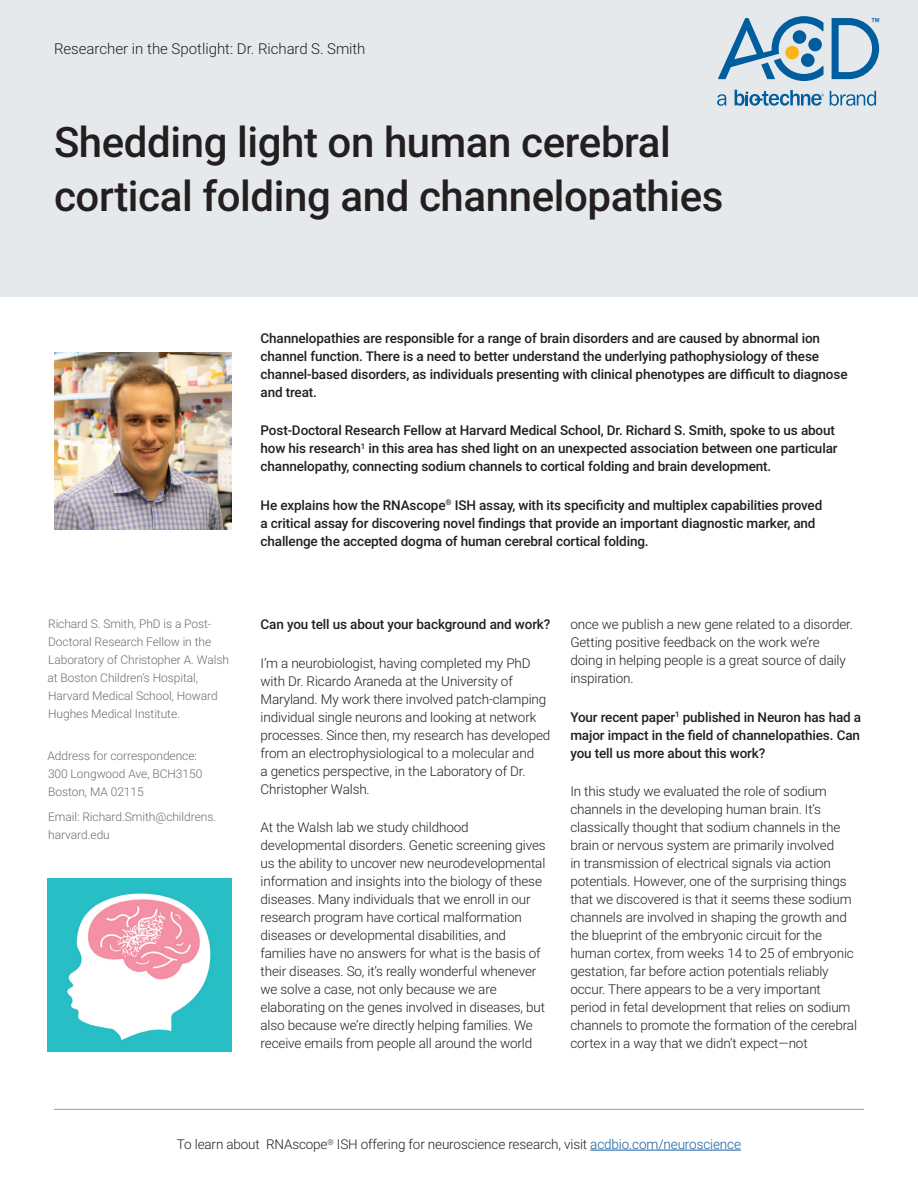
<style>
.page{position:relative;width:918px;height:1188px;background:#fff}
.page>*{position:absolute;margin:0;border:0;box-sizing:border-box;transform-origin:0 0}
.t1{font:500 42px/54px "Roboto";letter-spacing:-.01em;color:#231f20}
.t2{font:300 15px "Roboto";color:#231f20}
.t3{font:300 13.5px/18px "Roboto";letter-spacing:-.01em;color:#231f20}
.t4{font:500 13.5px/18px "Roboto";letter-spacing:-.01em;color:#231f20}
.t5{font:300 12px/18px "Roboto";letter-spacing:-.005em;color:#6c6d70}
.s1{color:#175d9e}
</style>
<div class="page">
<hr style="left:54px;top:1109px;width:810px;height:1px;background:#959ca1">
<hr style="left:590px;top:1150px;width:151px;height:1px;background:#175d9e">
<div style="left:0;top:0;width:918px;height:297px;background:#e6e9eb"></div>
<img style="left:54px;top:352px;width:177px;height:177px">
<svg style="left:718px;top:16px;width:106px;height:65px"></svg>
<svg style="left:717px;top:94px;width:9px;height:12px"></svg>
<svg style="left:830px;top:91px;width:46px;height:15px"></svg>
<svg style="left:735px;top:90px;width:89px;height:16px"></svg>
<svg style="left:832px;top:18px;width:47px;height:61px"></svg>
<img style="left:47px;top:878px;width:184px;height:174px">
<p class="t2" style="left:54px;top:38px;width:313px">Researcher in the Spotlight: Dr. Richard S. Smith</p>
<h1 class="t1" style="left:54px;top:113px;width:671px">Shedding light on human cerebral cortical folding and channelopathies</h1>
<p class="t5" style="left:48px;top:615px;width:183px">Richard S. Smith, PhD is a Post-<br>Doctoral Research Fellow in the<br>Laboratory of Christopher A. Walsh at Boston Children’s Hospital,<br>Harvard Medical School, Howard<br>Hughes Medical Institute.</p>
<p class="t5" style="left:48px;top:747px;width:156px">Address for correspondence:<br>300 Longwood Ave, BCH3150<br>Boston, MA 02115</p>
<p class="t5" style="left:48px;top:807px;width:170px">Email: Richard.Smith@childrens. harvard.edu</p>
<p class="t4" style="left:261px;top:329px;width:589px">Channelopathies are responsible for a range of brain disorders and are caused by abnormal ion channel function. There is a need to better understand the underlying pathophysiology of these channel-based disorders, as individuals presenting with clinical phenotypes are difficult to diagnose and treat.</p>
<p class="t4" style="left:261px;top:421px;width:579px">Post-Doctoral Research Fellow at Harvard Medical School, Dr. Richard S. Smith, spoke to us about how his research<sup>1</sup> in this area has shed light on an unexpected association between one particular channelopathy, connecting sodium channels to cortical folding and brain development.</p>
<p class="t4" style="left:261px;top:495px;width:563px">He explains how the RNAscope<sup>®</sup> ISH assay, with its specificity and multiplex capabilities proved a critical assay for discovering novel findings that provide an important diagnostic marker, and challenge the accepted dogma of human cerebral cortical folding.</p>
<p class="t4" style="left:261px;top:615px;width:291px">Can you tell us about your background and work?</p>
<p class="t3" style="left:261px;top:653px;width:291px">I’m a neurobiologist, having completed my PhD with Dr. Ricardo Araneda at the University of Maryland. My work there involved patch-clamping individual single neurons and looking at network processes. Since then, my research has developed from an electrophysiological to a molecular and<br>a genetics perspective, in the Laboratory of Dr.<br>Christopher Walsh.</p>
<p class="t3" style="left:261px;top:818px;width:287px">At the Walsh lab we study childhood developmental disorders. Genetic screening gives us the ability to uncover new neurodevelopmental information and insights into the biology of these diseases. Many individuals that we enroll in our research program have cortical malformation diseases or developmental disabilities, and families have no answers for what is the basis of their diseases. So, it’s really wonderful whenever we solve a case, not only because we are elaborating on the genes involved in diseases, but also because we’re directly helping families. We receive emails from people all around the world</p>
<p class="t3" style="left:570px;top:615px;width:284px">once we publish a new gene related to a disorder.<br>Getting positive feedback on the work we’re doing in helping people is a great source of daily inspiration.</p>
<p class="t4" style="left:570px;top:707px;width:292px;text-align:justify">Your recent paper<sup>1</sup> published in Neuron has had a major impact in the field of channelopathies. Can you tell us more about this work?</p>
<p class="t3" style="left:570px;top:782px;width:288px">In this study we evaluated the role of sodium channels in the developing human brain. It’s classically thought that sodium channels in the brain or nervous system are primarily involved<br>in transmission of electrical signals via action potentials. However, one of the surprising things that we discovered is that it seems these sodium channels are involved in shaping the growth and the blueprint of the embryonic circuit for the human cortex, from weeks 14 to 25 of embryonic gestation, far before action potentials reliably occur. There appears to be a very important period in fetal development that relies on sodium channels to promote the formation of the cerebral cortex in a way that we didn’t expect—not</p>
<p class="t3" style="left:177px;top:1135px;width:566px">To learn about RNAscope<sup>®</sup> ISH offering for neuroscience research, visit <span class="s1">acdbio.com/neuroscience</span></p>
</div>
